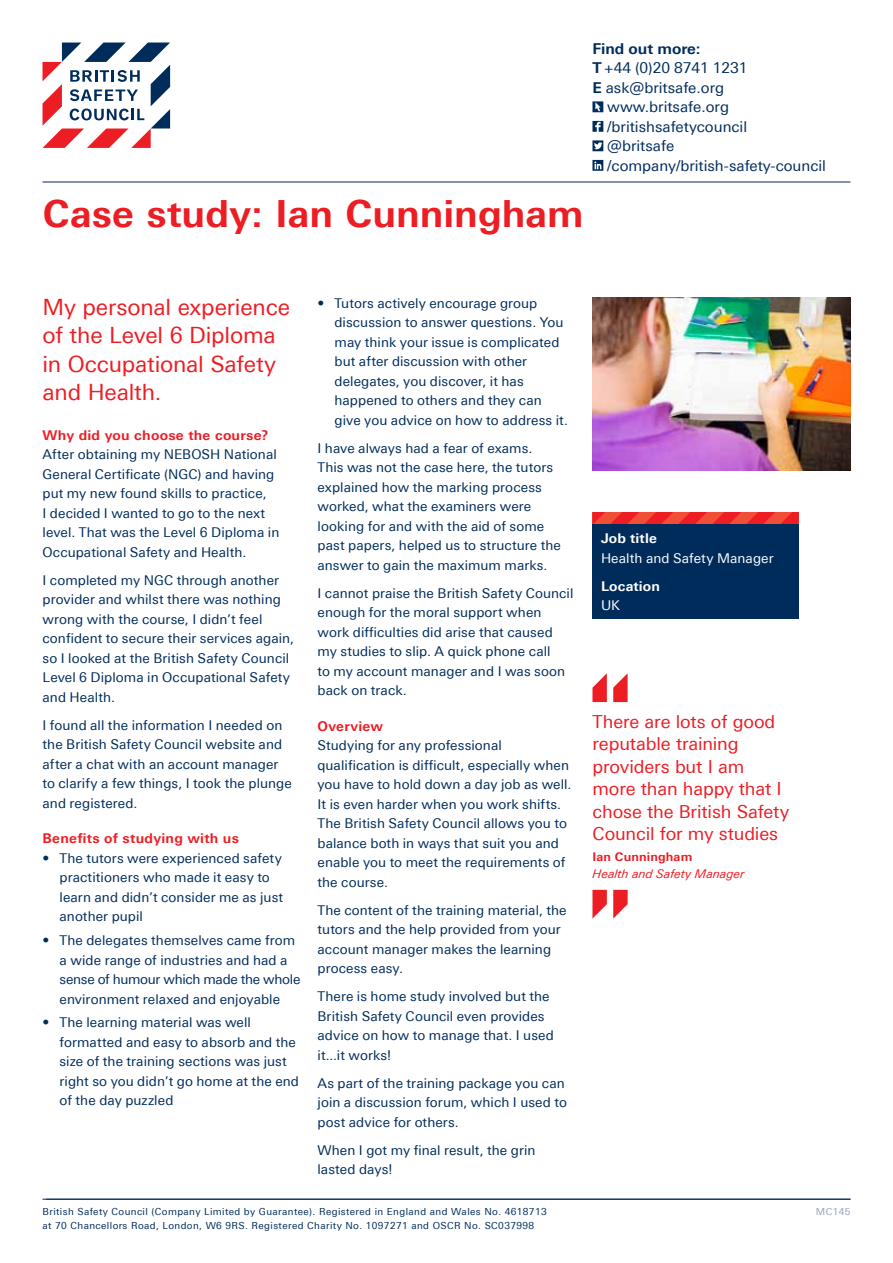
<style>
.page{position:relative;width:893px;height:1263px;background:#fff}
.page>*{position:absolute;margin:0;border:0;box-sizing:border-box;transform-origin:0 0}
.t1{font:700 37.5px "Univers Next Pro";color:#ed1d24}
.t2{font:22.5px/28.5px "Univers Next Pro";letter-spacing:-.01em;color:#ed1d24}
.t3{font:18px/22.5px "Univers Next Pro";letter-spacing:-.005em;color:#ed1d24}
.t4{font:15px/19.5px "Univers Next Pro";color:#002c5b}
.t5{font:13.5px/19.5px "Univers Next Pro";letter-spacing:.005em;color:#002c5b}
.t6{font:700 13.5px "Univers Next Pro";letter-spacing:.02em;color:#ed1d24}
.t7{font:13.5px "Univers Next Pro";letter-spacing:.005em;color:#fff}
.t8{font:700 13.5px "Univers Next Pro";letter-spacing:.01em;color:#fff}
.t9{font:italic 12px "Univers Next Pro";letter-spacing:.005em;color:#ed1d24}
.t10{font:700 12px "Univers Next Pro";letter-spacing:.01em;color:#ed1d24}
.t11{font:9.75px/14.2px "Univers Next Pro";letter-spacing:.04em;color:#002c5b}
.t12{font:9.75px "Univers Next Pro";letter-spacing:.04em;color:#98a2bd}
.s1{font-weight:700}
</style>
<div class="page">
<hr style="left:43px;top:1199px;width:807px;height:1px;background:#002c5b">
<svg style="left:592px;top:101px;width:11px;height:11px"></svg>
<svg style="left:592px;top:121px;width:11px;height:11px"></svg>
<svg style="left:592px;top:140px;width:11px;height:11px"></svg>
<svg style="left:592px;top:160px;width:11px;height:11px"></svg>
<hr style="left:43px;top:182px;width:807px;height:1px;background:#002c5b">
<img style="left:592px;top:298px;width:258px;height:172px">
<svg style="left:592px;top:512px;width:207px;height:13px;background:#dc3430"></svg>
<div style="left:592px;top:525px;width:207px;height:94px;background:#002c5b"></div>
<svg style="left:592px;top:673px;width:15px;height:29px"></svg>
<svg style="left:613px;top:673px;width:15px;height:29px"></svg>
<svg style="left:613px;top:890px;width:15px;height:28px"></svg>
<svg style="left:592px;top:890px;width:15px;height:28px"></svg>
<svg style="left:43px;top:43px;width:127px;height:105px"></svg>
<h1 class="t1" style="left:43px;top:191px;width:542px">Case study: Ian Cunningham</h1>
<p class="t4" style="left:592px;top:39px;width:157px"><span class="s1">Find out more:<br>T</span>+44 (0)20 8741 1231<br><span class="s1">E</span> ask@britsafe.org</p>
<p class="t4" style="left:607px;top:97px;width:220px">www.britsafe.org /britishsafetycouncil<br>@britsafe /company/british-safety-council</p>
<h2 class="t2" style="left:43px;top:292px;width:249px">My personal experience of the Level 6 Diploma in Occupational Safety and Health.</h2>
<p class="t6" style="left:43px;top:427px;width:228px">Why did you choose the course?</p>
<p class="t5" style="left:43px;top:445px;width:238px">After obtaining my NEBOSH National General Certificate (NGC) and having put my new found skills to practice,<br>I decided I wanted to go to the next level. That was the Level 6 Diploma in Occupational Safety and Health.</p>
<p class="t5" style="left:43px;top:570px;width:253px">I completed my NGC through another provider and whilst there was nothing wrong with the course, I didn’t feel confident to secure their services again, so I looked at the British Safety Council Level 6 Diploma in Occupational Safety and Health.</p>
<p class="t5" style="left:43px;top:715px;width:251px">I found all the information I needed on the British Safety Council website and after a chat with an account manager to clarify a few things, I took the plunge and registered.</p>
<p class="t6" style="left:43px;top:830px;width:198px">Benefits of studying with us</p>
<p class="t5" style="left:60px;top:848px;width:225px;text-indent:-17px">• The tutors were experienced safety practitioners who made it easy to learn and didn’t consider me as just another pupil</p>
<p class="t5" style="left:60px;top:930px;width:242px;text-indent:-17px">• The delegates themselves came from a wide range of industries and had a sense of humour which made the whole environment relaxed and enjoyable</p>
<p class="t5" style="left:60px;top:1013px;width:241px;text-indent:-17px">• The learning material was well formatted and easy to absorb and the size of the training sections was just right so you didn’t go home at the end of the day puzzled</p>
<p class="t5" style="left:334px;top:293px;width:235px;text-indent:-17px">• Tutors actively encourage group discussion to answer questions. You may think your issue is complicated but after discussion with other delegates, you discover, it has happened to others and they can give you advice on how to address it.</p>
<p class="t5" style="left:317px;top:438px;width:245px">I have always had a fear of exams.<br>This was not the case here, the tutors explained how the marking process worked, what the examiners were looking for and with the aid of some past papers, helped us to structure the answer to gain the maximum marks.</p>
<p class="t5" style="left:317px;top:583px;width:257px">I cannot praise the British Safety Council enough for the moral support when work difficulties did arise that caused my studies to slip. A quick phone call<br>to my account manager and I was soon back on track.</p>
<p class="t6" style="left:317px;top:718px;width:67px">Overview</p>
<p class="t5" style="left:317px;top:735px;width:255px">Studying for any professional qualification is difficult, especially when you have to hold down a day job as well.<br>It is even harder when you work shifts.<br>The British Safety Council allows you to balance both in ways that suit you and enable you to meet the requirements of the course.</p>
<p class="t5" style="left:317px;top:900px;width:251px">The content of the training material, the tutors and the help provided from your account manager makes the learning process easy.</p>
<p class="t5" style="left:317px;top:986px;width:238px">There is home study involved but the<br>British Safety Council even provides advice on how to manage that. I used it...it works!</p>
<p class="t5" style="left:317px;top:1073px;width:251px">As part of the training package you can join a discussion forum, which I used to post advice for others.</p>
<p class="t5" style="left:317px;top:1140px;width:219px">When I got my final result, the grin lasted days!</p>
<p class="t11" style="left:43px;top:1204px;width:506px">British Safety Council (Company Limited by Guarantee). Registered in England and Wales No. 4618713 at 70 Chancellors Road, London, W6 9RS. Registered Charity No. 1097271 and OSCR No. SC037998</p>
<p class="t8" style="left:601px;top:530px;width:57px">Job title</p>
<p class="t7" style="left:601px;top:550px;width:174px">Health and Safety Manager</p>
<p class="t8" style="left:601px;top:578px;width:60px">Location</p>
<p class="t7" style="left:601px;top:598px;width:21px">UK</p>
<h3 class="t3" style="left:592px;top:710px;width:198px">There are lots of good reputable training providers but I am more than happy that I chose the British Safety<br>Council for my studies</h3>
<p class="t10" style="left:592px;top:850px;width:101px">Ian Cunningham</p>
<p class="t9" style="left:592px;top:866px;width:154px">Health and Safety Manager</p>
<p class="t12" style="left:816px;top:1206px;width:36px">MC145</p>
</div>
